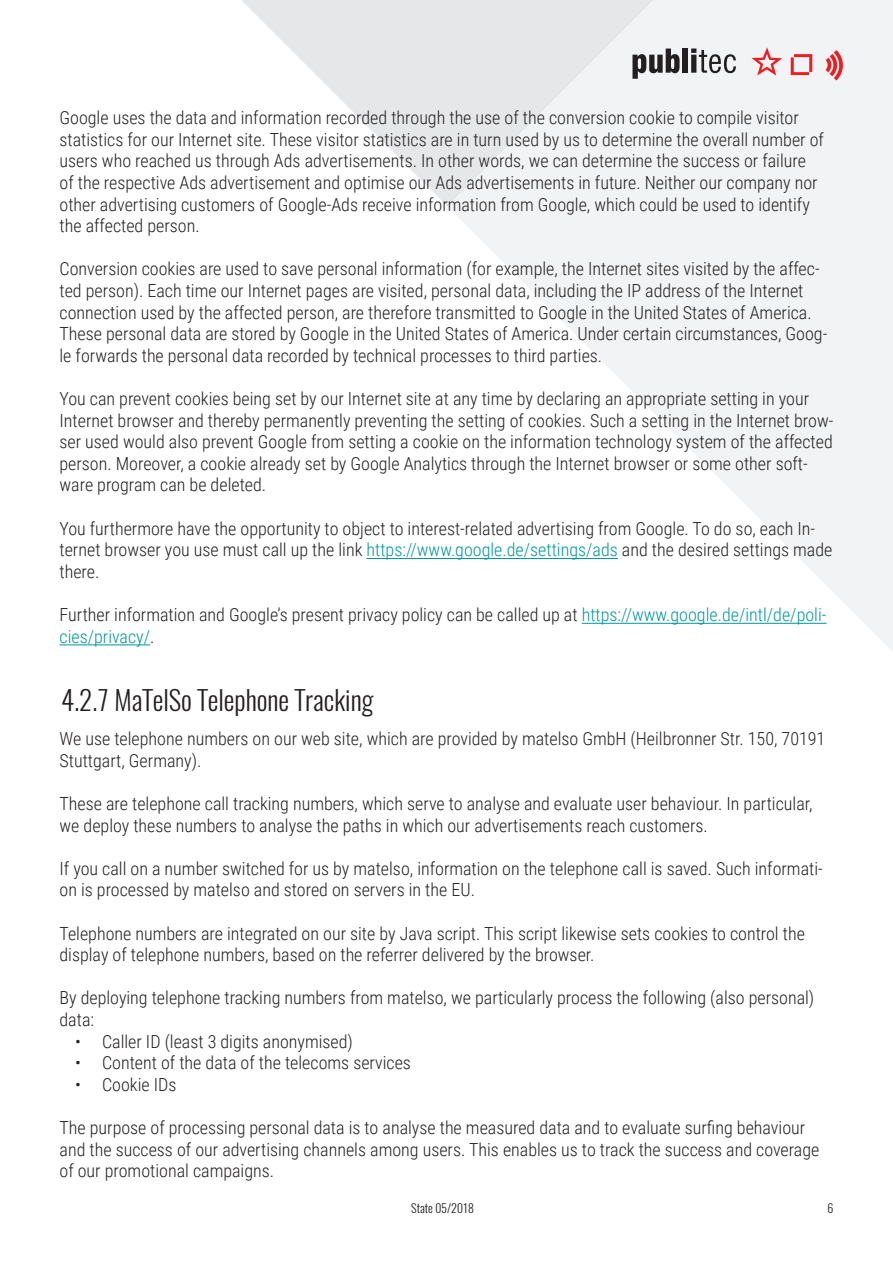
<style>
.page{position:relative;width:893px;height:1263px;background:#fff}
.page>*{position:absolute;margin:0;border:0;box-sizing:border-box;transform-origin:0 0}
.t1{font:300 27px "publitec Oswald";color:#231f20}
.t2{font:300 18px/21.6px "publitec Roboto Condensed";color:#231f20}
.t3{font:300 12px "publitec Oswald";color:#231f20}
.s1{color:#009799}
</style>
<div class="page">
<svg style="left:448px;top:0;width:445px;height:651px;fill:#f2f3f4"></svg>
<svg style="left:242px;top:0;width:412px;height:206px;fill:#e6e7e9"></svg>
<svg style="left:632px;top:49px;width:48px;height:30px"></svg>
<div style="left:682px;top:49px;width:6px;height:24px;background:#231f20"></div>
<svg style="left:691px;top:49px;width:45px;height:24px"></svg>
<svg style="left:751px;top:47px;width:31px;height:29px"></svg>
<svg style="left:791px;top:54px;width:21px;height:21px"></svg>
<svg style="left:825px;top:50px;width:20px;height:31px"></svg>
<hr style="left:367px;top:558px;width:251px;height:1px;background:#009799">
<hr style="left:582px;top:623px;width:244px;height:1px;background:#009799">
<hr style="left:60px;top:644px;width:90px;height:1px;background:#009799">
<p class="t2" style="left:60px;top:106px;width:766px">Google uses the data and information recorded through the use of the conversion cookie to compile visitor statistics for our Internet site. These visitor statistics are in turn used by us to determine the overall number of users who reached us through Ads advertisements. In other words, we can determine the success or failure of the respective Ads advertisement and optimise our Ads advertisements in future. Neither our company nor other advertising customers of Google-Ads receive information from Google, which could be used to identify the affected person.</p>
<p class="t2" style="left:60px;top:258px;width:769px">Conversion cookies are used to save personal information (for example, the Internet sites visited by the affec&shy;ted person). Each time our Internet pages are visited, personal data, including the IP address of the Internet connection used by the affected person, are therefore transmitted to Google in the United States of America.<br>These personal data are stored by Google in the United States of America. Under certain circumstances, Goog&shy;le forwards the personal data recorded by technical processes to third parties.</p>
<p class="t2" style="left:60px;top:387px;width:775px">You can prevent cookies being set by our Internet site at any time by declaring an appropriate setting in your Internet browser and thereby permanently preventing the setting of cookies. Such a setting in the Internet brow&shy;ser used would also prevent Google from setting a cookie on the information technology system of the affected person. Moreover, a cookie already set by Google Analytics through the Internet browser or some other soft&shy;ware program can be deleted.</p>
<p class="t2" style="left:60px;top:517px;width:774px">You furthermore have the opportunity to object to interest-related advertising from Google. To do so, each In&shy;ternet browser you use must call up the link <span class="s1">https://www.google.de/settings/ads</span> and the desired settings made there.</p>
<p class="t2" style="left:60px;top:603px;width:768px">Further information and Google’s present privacy policy can be called up at <span class="s1">https://www.google.de/intl/de/poli&shy;cies/privacy/</span>.</p>
<h1 class="t1" style="left:61px;top:676px;width:314px">4.2.7 MaTelSo Telephone Tracking</h1>
<p class="t2" style="left:60px;top:727px;width:767px">We use telephone numbers on our web site, which are provided by matelso GmbH (Heilbronner Str. 150, 70191<br>Stuttgart, Germany).</p>
<p class="t2" style="left:60px;top:792px;width:755px">These are telephone call tracking numbers, which serve to analyse and evaluate user behaviour. In particular, we deploy these numbers to analyse the paths in which our advertisements reach customers.</p>
<p class="t2" style="left:60px;top:857px;width:765px">If you call on a number switched for us by matelso, information on the telephone call is saved. Such informati&shy;on is processed by matelso and stored on servers in the EU.</p>
<p class="t2" style="left:60px;top:922px;width:747px">Telephone numbers are integrated on our site by Java script. This script likewise sets cookies to control the display of telephone numbers, based on the referrer delivered by the browser.</p>
<p class="t2" style="left:60px;top:986px;width:756px">By deploying telephone tracking numbers from matelso, we particularly process the following (also personal) data:</p>
<p class="t2" style="left:75px;top:1030px;width:279px">• Caller ID (least 3 digits anonymised)</p>
<p class="t2" style="left:75px;top:1051px;width:337px">• Content of the data of the telecoms services</p>
<p class="t2" style="left:75px;top:1073px;width:103px">• Cookie IDs</p>
<p class="t2" style="left:60px;top:1116px;width:761px">The purpose of processing personal data is to analyse the measured data and to evaluate surfing behaviour and the success of our advertising channels among users. This enables us to track the success and coverage of our promotional campaigns.</p>
<p class="t3" style="left:411px;top:1198px;width:64px">State 05/2018</p>
<p class="t3" style="left:827px;top:1198px;width:7px">6</p>
</div>
